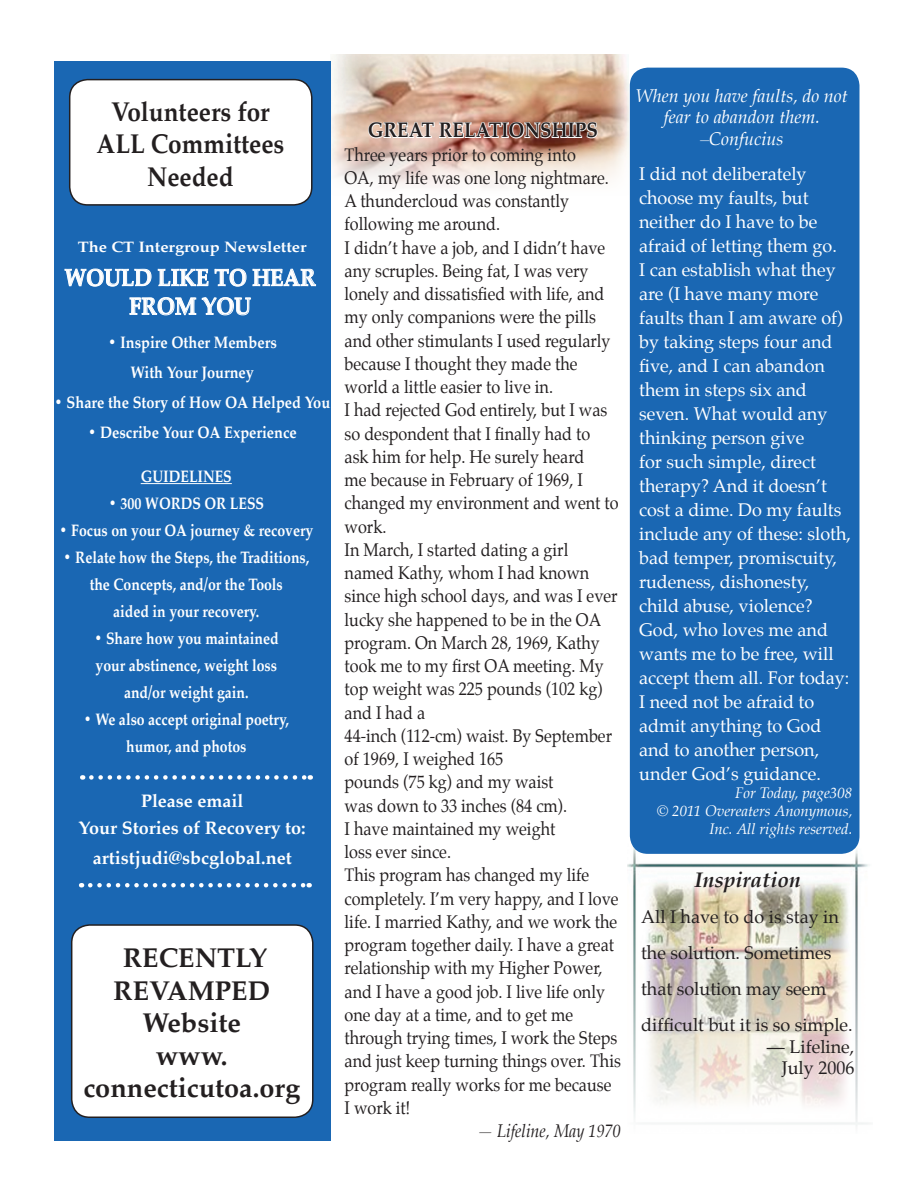
<style>
.page{position:relative;width:918px;height:1188px;background:#fff}
.page>*{position:absolute;margin:0;border:0;box-sizing:border-box;transform-origin:0 0}
.t1{font:700 27px/32.4px "Palatino";color:#231f20;text-align:center}
.t2{font:700 27px "Palatino";color:#231f20;scale:.9 1}
.t3{font:700 24px/28.8px "Palatino";color:#fff;text-align:center;scale:.9 1}
.t4{font:700 21px "Palatino";color:#231f20;scale:.9 1}
.t5{font:italic 700 21px "Palatino";color:#231f20}
.t6{font:18px/23.2px "Palatino";color:#231f20;scale:.9 1}
.t7{font:18px/24px "Palatino";color:#fff}
.t8{font:18px/36px "Palatino";color:#231f20}
.t9{font:700 18px "Palatino";color:#fff}
.t10{font:italic 18px/21.6px "Palatino";color:#fff;text-align:center}
.t11{font:italic 18px "Palatino";color:#231f20;scale:.9 1}
.t12{font:700 16.5px "Palatino";color:#fff;scale:.85 1}
.t13{font:700 16.5px "Palatino";color:#fff;scale:.88 1}
.t14{font:700 16.5px "Palatino";color:#fff;scale:.9 1}
.t15{font:italic 15px/18px "Palatino";color:#fff;text-align:right}
.t16{font:700 15px "Palatino";color:#fff;scale:1.1 1}
</style>
<div class="page">
<img style="left:627px;top:841px;width:242px;height:286px">
<img style="left:330px;top:54px;width:299px;height:145px">
<div style="left:630px;top:68px;width:229px;height:786px;background:#1a67b3;border-radius:18px"></div>
<div style="left:54px;top:62px;width:276px;height:1080px;background:#1a67b3"></div>
<svg style="left:367px;top:121px;width:232px;height:27px"></svg>
<div style="left:70px;top:80px;width:242px;height:125px;background:#fff;border-radius:18px"></div>
<div style="left:69px;top:79px;width:244px;height:127px;border:2px solid #231f20;border-radius:18px"></div>
<div style="left:72px;top:925px;width:241px;height:192px;background:#fff;border-radius:18px"></div>
<div style="left:71px;top:924px;width:243px;height:194px;border:2px solid #231f20;border-radius:18px"></div>
<svg style="left:64px;top:268px;width:252px;height:48px"></svg>
<hr style="left:141px;top:483px;width:91px;height:1px;background:#fff">
<svg style="left:91px;top:775px;width:220px;height:5px"></svg>
<svg style="left:90px;top:883px;width:220px;height:4px"></svg>
<p class="t2" style="left:111px;top:89px;width:178px">Volunteers for</p>
<p class="t2" style="left:97px;top:121px;width:210px">ALL Committees</p>
<p class="t2" style="left:147px;top:154px;width:97px">Needed</p>
<p class="t16" style="left:78px;top:234px;width:209px">The CT Intergroup Newsletter</p>
<p class="t3" style="left:65px;top:263px;width:281px">WOULD LIKE TO HEAR<br>FROM YOU</p>
<p class="t14" style="left:108px;top:328px;width:189px">• Inspire Other Members</p>
<p class="t13" style="left:131px;top:358px;width:142px">With Your Journey</p>
<p class="t13" style="left:54px;top:388px;width:315px">• Share the Story of How OA Helped You</p>
<p class="t13" style="left:88px;top:418px;width:239px">• Describe Your OA Experience</p>
<p class="t12" style="left:141px;top:462px;width:109px">GUIDELINES</p>
<p class="t12" style="left:108px;top:489px;width:185px">• 300 WORDS OR LESS</p>
<p class="t12" style="left:59px;top:516px;width:300px">• Focus on your OA journey &amp; recovery</p>
<p class="t12" style="left:63px;top:543px;width:291px">• Relate how the Steps, the Traditions,</p>
<p class="t12" style="left:90px;top:570px;width:229px">the Concepts, and/or the Tools</p>
<p class="t12" style="left:113px;top:597px;width:173px">aided in your recovery.</p>
<p class="t12" style="left:94px;top:624px;width:219px">• Share how you maintained</p>
<p class="t12" style="left:96px;top:651px;width:215px">your abstinence, weight loss</p>
<p class="t12" style="left:124px;top:678px;width:148px">and/or weight gain.</p>
<p class="t12" style="left:83px;top:705px;width:243px">• We also accept original poetry,</p>
<p class="t12" style="left:126px;top:732px;width:143px">humor, and photos</p>
<p class="t9" style="left:141px;top:786px;width:104px">Please email</p>
<p class="t9" style="left:79px;top:813px;width:229px">Your Stories of Recovery to:</p>
<p class="t9" style="left:93px;top:843px;width:200px">artistjudi@sbcglobal.net</p>
<p class="t1" style="left:113px;top:941px;width:159px">RECENTLY<br>REVAMPED<br>Website</p>
<p class="t1" style="left:83px;top:1039px;width:218px">www. connecticutoa.org</p>
<p class="t4" style="left:368px;top:112px;width:257px">GREAT RELATIONSHIPS</p>
<p class="t6" style="left:345px;top:143px;width:295px">Three years prior to coming into<br>OA, my life was one long nightmare.<br>A thundercloud was constantly following me around.</p>
<p class="t6" style="left:345px;top:236px;width:297px">I didn’t have a job, and I didn’t have any scruples. Being fat, I was very lonely and dissatisfied with life, and my only companions were the pills and other stimulants I used regularly because I thought they made the world a little easier to live in.</p>
<p class="t6" style="left:345px;top:398px;width:306px">I had rejected God entirely, but I was so despondent that I finally had to ask him for help. He surely heard<br>me because in February of 1969, I changed my environment and went to work.</p>
<p class="t6" style="left:345px;top:538px;width:305px">In March, I started dating a girl named Kathy, whom I had known since high school days, and was I ever lucky she happened to be in the OA program. On March 28, 1969, Kathy took me to my first OA meeting. My top weight was 225 pounds (102 kg) and I had a</p>
<p class="t6" style="left:345px;top:724px;width:299px">44-inch (112-cm) waist. By September of 1969, I weighed 165</p>
<p class="t6" style="left:345px;top:770px;width:234px">pounds (75 kg) and my waist</p>
<p class="t6" style="left:345px;top:794px;width:249px">was down to 33 inches (84 cm).</p>
<p class="t6" style="left:345px;top:817px;width:236px">I have maintained my weight</p>
<p class="t6" style="left:345px;top:840px;width:120px">loss ever since.</p>
<p class="t6" style="left:345px;top:863px;width:309px">This program has changed my life completely. I’m very happy, and I love life. I married Kathy, and we work the program together daily. I have a great relationship with my Higher Power, and I have a good job. I live life only one day at a time, and to get me through trying times, I work the Steps and just keep turning things over. This program really works for me because I work it!</p>
<p class="t11" style="left:477px;top:1117px;width:162px">— Lifeline, May 1970</p>
<p class="t10" style="left:636px;top:85px;width:213px">When you have faults, do not fear to abandon them.</p>
<p class="t10" style="left:700px;top:128px;width:85px">–Confucius</p>
<p class="t7" style="left:639px;top:161px;width:213px">I did not deliberately choose my faults, but neither do I have to be afraid of letting them go.<br>I can establish what they are (I have many more faults than I am aware of) by taking steps four and five, and I can abandon them in steps six and seven. What would any thinking person give<br>for such simple, direct therapy? And it doesn’t cost a dime. Do my faults include any of these: sloth, bad temper, promiscuity, rudeness, dishonesty, child abuse, violence?<br>God, who loves me and wants me to be free, will accept them all. For today:<br>I need not be afraid to admit anything to God and to another person, under God’s guidance.</p>
<p class="t15" style="left:735px;top:784px;width:119px">For Today, page308</p>
<p class="t15" style="left:657px;top:802px;width:197px">© 2011 Overeaters Anonymous,<br>Inc. All rights reserved.</p>
<p class="t5" style="left:695px;top:863px;width:108px">Inspiration</p>
<p class="t8" style="left:641px;top:899px;width:199px">All I have to do is stay in</p>
<p class="t8" style="left:641px;top:935px;width:213px">the solution. Sometimes that solution may seem difficult but it is so simple.</p>
<p class="t8" style="left:767px;top:1029px;width:89px">— Lifeline,</p>
<p class="t8" style="left:782px;top:1050px;width:74px">July 2006</p>
</div>
